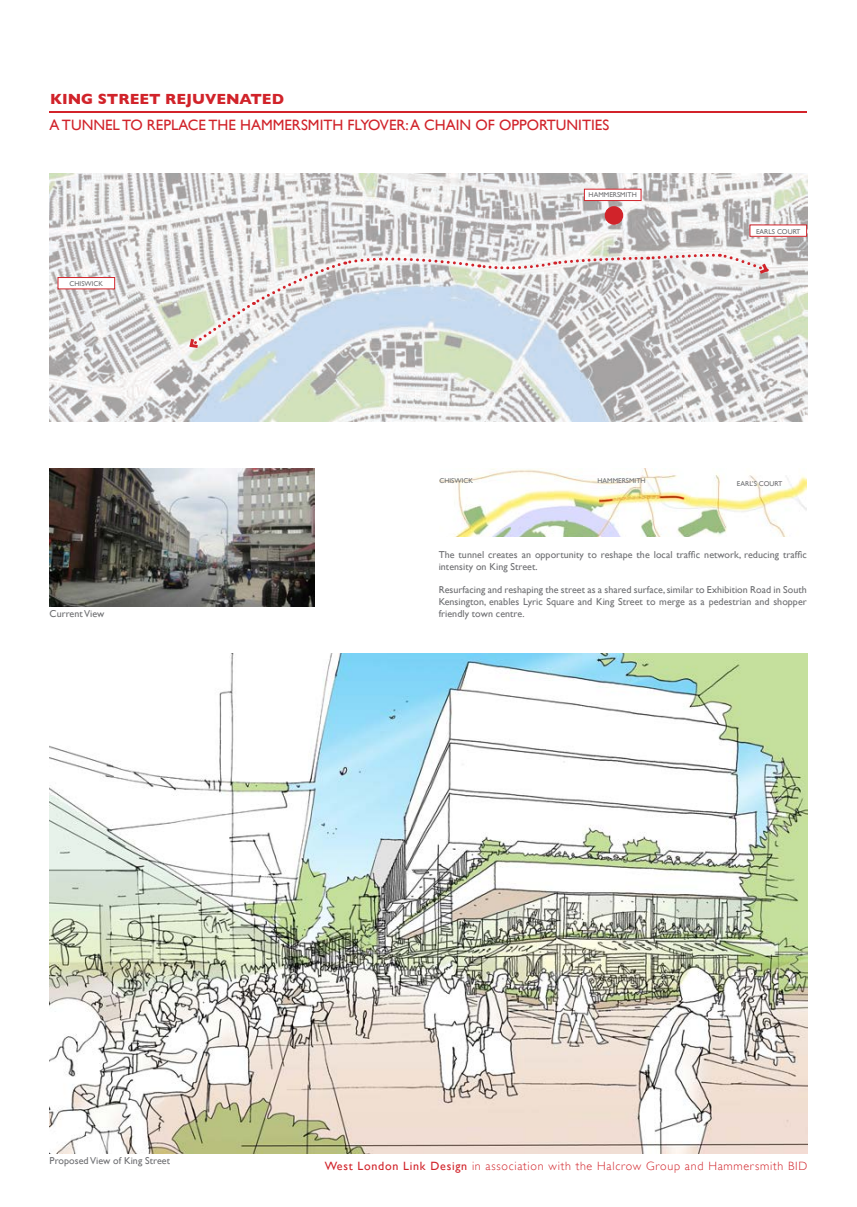
<style>
.page{position:relative;width:857px;height:1207px;background:#fff}
.page>*{position:absolute;margin:0;border:0;box-sizing:border-box;transform-origin:0 0}
.t1{font:15px "Gill Sans";color:#d1232a}
.t2{font:700 15px "Gill Sans";color:#d1232a}
.t3{font:300 12px "Gill Sans";letter-spacing:.06em;color:#d1232a}
.t4{font:10px/12px "Gill Sans";letter-spacing:.005em;color:#6c6d70}
.t5{font:7px "Gill Sans";color:#6c6d70}
.s1{font-weight:400}
</style>
<div class="page">
<hr style="left:50px;top:111px;width:756px;height:2px;background:#d3232a">
<img style="left:50px;top:653px;width:756px;height:500px">
<img style="left:50px;top:468px;width:264px;height:138px">
<img style="left:50px;top:173px;width:756px;height:249px">
<div style="left:605px;top:207px;width:17px;height:17px;background:#d1232a;border-radius:50%"></div>
<div style="left:604px;top:206px;width:19px;height:19px;border:2px solid #d1232a;border-radius:50%"></div>
<svg style="left:187px;top:252px;width:583px;height:98px"></svg>
<div style="left:58px;top:277px;width:57px;height:12px;background:#fff"></div>
<div style="left:58px;top:277px;width:57px;height:12px;border:1px solid #d1232a"></div>
<div style="left:584px;top:189px;width:56px;height:11px;background:#fff"></div>
<div style="left:584px;top:189px;width:57px;height:12px;border:1px solid #d1232a"></div>
<div style="left:749px;top:225px;width:57px;height:11px;background:#fff"></div>
<img style="left:439px;top:468px;width:367px;height:69px">
<h1 class="t2" style="left:50px;top:90px;width:235px">KING STREET REJUVENATED</h1>
<h1 class="t1" style="left:50px;top:116px;width:560px">A TUNNEL TO REPLACE THE HAMMERSMITH FLYOVER: A CHAIN OF OPPORTUNITIES</h1>
<p class="t5" style="left:69px;top:279px;width:35px">CHISWICK</p>
<p class="t4" style="left:50px;top:607px;width:56px">Current View</p>
<p class="t5" style="left:588px;top:191px;width:50px">HAMMERSMITH</p>
<p class="t5" style="left:755px;top:227px;width:46px">EARLS COURT</p>
<p class="t5" style="left:439px;top:476px;width:35px">CHISWICK</p>
<p class="t5" style="left:597px;top:476px;width:50px">HAMMERSMITH</p>
<p class="t5" style="left:736px;top:480px;width:47px">EARL’S COURT</p>
<p class="t4" style="left:438px;top:548px;width:369px">The tunnel creates an opportunity to reshape the local traffic network, reducing traffic intensity on King Street.</p>
<p class="t4" style="left:438px;top:583px;width:369px;text-align:justify">Resurfacing and reshaping the street as a shared surface, similar to Exhibition Road in South Kensington, enables Lyric Square and King Street to merge as a pedestrian and shopper friendly town centre.</p>
<p class="t4" style="left:50px;top:1154px;width:122px">Proposed View of King Street</p>
<p class="t3" style="left:324px;top:1158px;width:484px"><span class="s1">West London Link Design</span> in association with the Halcrow Group and Hammersmith BID</p>
</div>
